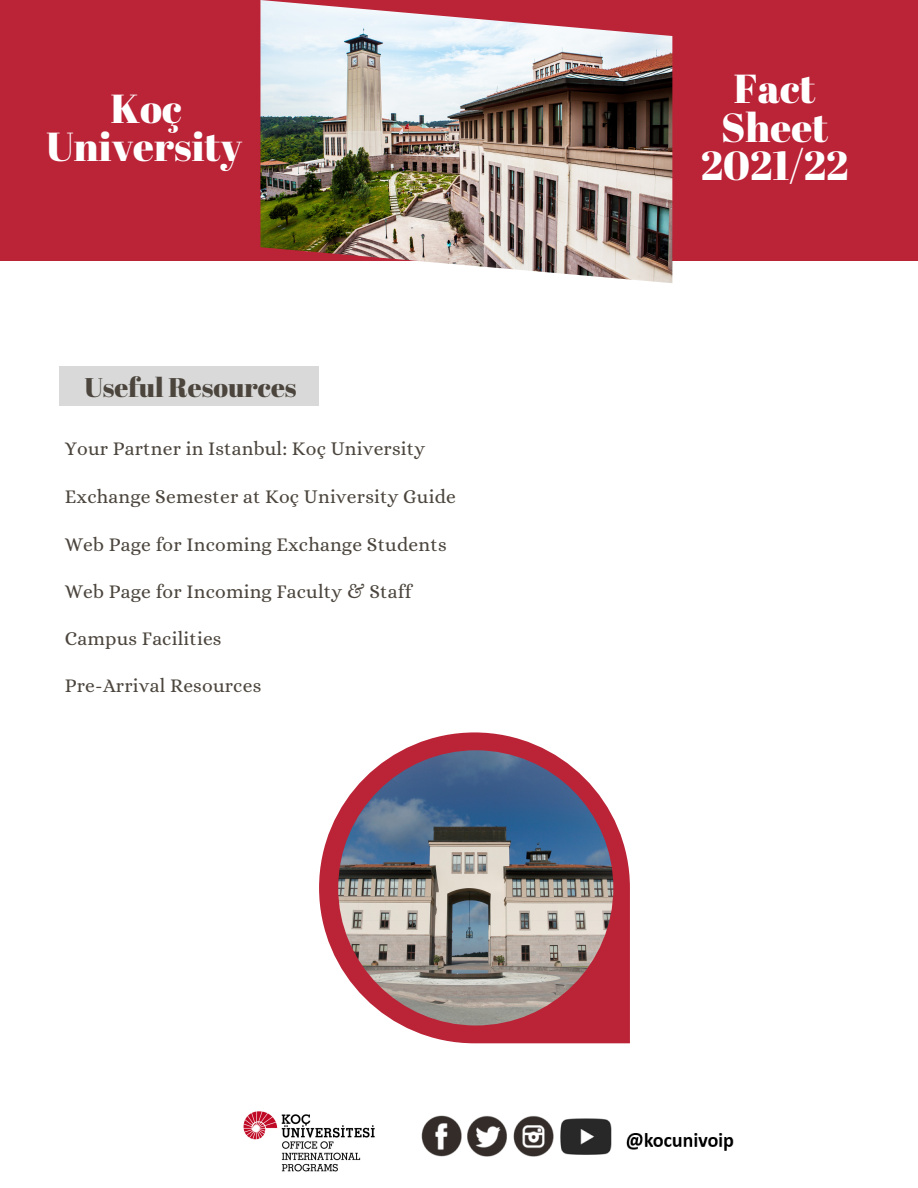
<style>
.page{position:relative;width:918px;height:1188px;background:#fff}
.page>*{position:absolute;margin:0;border:0;box-sizing:border-box;transform-origin:0 0}
.t1{font:40.5px/38.2px "Abril Fatface";color:#fff;text-align:center}
.t2{font:27px "Abril Fatface";color:#4b453d}
.t3{font:19.5px "Alice";letter-spacing:.01em;color:#4b453d}
</style>
<div class="page">
<div style="left:0;top:0;width:918px;height:261px;background:#bb2337"></div>
<img style="left:260px;top:0;width:412px;height:283px">
<div style="left:59px;top:366px;width:260px;height:39px;background:#d9d9d9"></div>
<svg style="left:319px;top:732px;width:311px;height:311px;fill:#bb2337"></svg>
<img style="left:338px;top:750px;width:275px;height:275px;border-radius:50%">
<img style="left:243px;top:1111px;width:132px;height:61px">
<img style="left:421px;top:1115px;width:313px;height:42px">
<p class="t1" style="left:46px;top:88px;width:197px">Koç<br>University</p>
<p class="t2" style="left:84px;top:368px;width:214px">Useful Resources</p>
<p class="t3" style="left:65px;top:437px;width:362px">Your Partner in Istanbul: Koç University</p>
<p class="t3" style="left:65px;top:486px;width:393px">Exchange Semester at Koç University Guide</p>
<p class="t3" style="left:65px;top:533px;width:383px">Web Page for Incoming Exchange Students</p>
<p class="t3" style="left:65px;top:580px;width:348px">Web Page for Incoming Faculty &amp; Staff</p>
<p class="t3" style="left:65px;top:628px;width:158px">Campus Facilities</p>
<p class="t3" style="left:65px;top:675px;width:198px">Pre-Arrival Resources</p>
<p class="t1" style="left:734px;top:69px;width:83px">Fact</p>
<p class="t1" style="left:721px;top:107px;width:109px">Sheet</p>
<p class="t1" style="left:701px;top:145px;width:149px">2021/22</p>
</div>
